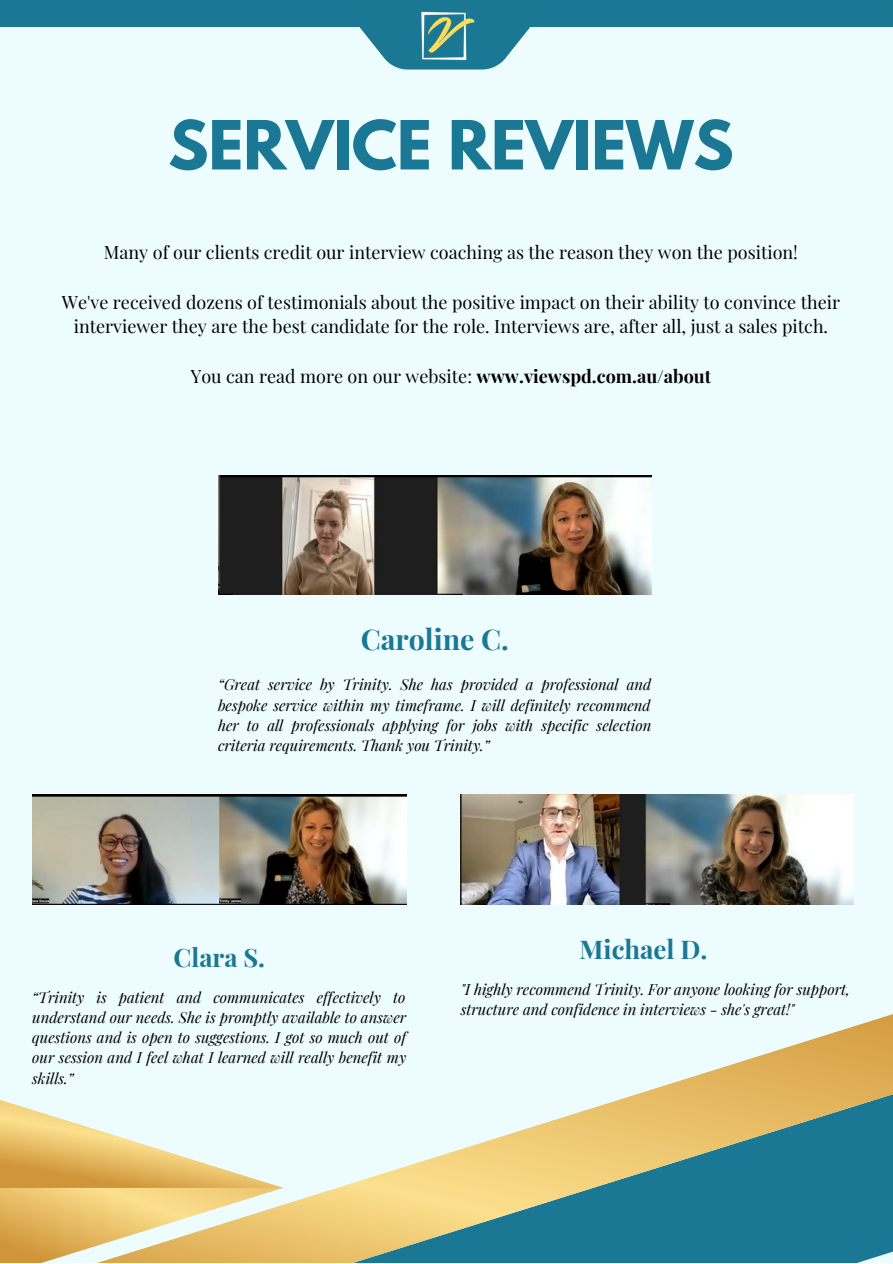
<style>
.page{position:relative;width:893px;height:1264px;background:#fff}
.page>*{position:absolute;margin:0;border:0;box-sizing:border-box;transform-origin:0 0}
.t1{font:700 60px "League Spartan";color:#1b7895}
.t2{font:700 28.5px "Playfair Display";color:#1b7895}
.t3{font:700 25.8px "Playfair Display";color:#1b7895}
.t4{font:700 25.35px "Playfair Display";color:#1b7895}
.t5{font:18px/24.8px "Playfair Display";color:#000;text-align:center}
.t6{font:italic 15px/20.2px "Playfair Display";color:#000;text-align:justify}
.s1{font-weight:700}
</style>
<div class="page">
<div style="left:0;top:0;width:892px;height:1262px;background:#edfdff"></div>
<img style="left:460px;top:794px;width:393px;height:110px">
<svg style="left:283px;top:1014px;width:609px;height:248px"></svg>
<svg style="left:0;top:1187px;width:283px;height:75px"></svg>
<svg style="left:0;top:1100px;width:280px;height:87px"></svg>
<div style="left:0;top:0;width:892px;height:27px;background:#1b7895"></div>
<svg style="left:359px;top:27px;width:172px;height:43px"></svg>
<img style="left:218px;top:475px;width:433px;height:119px">
<img style="left:32px;top:794px;width:375px;height:110px">
<img style="left:412px;top:11px;width:68px;height:59px">
<h1 class="t1" style="left:168px;top:115px;width:567px">SERVICE REVIEWS</h1>
<p class="t5" style="left:104px;top:239px;width:695px">Many of our clients credit our interview coaching as the reason they won the position!</p>
<p class="t5" style="left:62px;top:289px;width:779px">We've received dozens of testimonials about the positive impact on their ability to convince their interviewer they are the best candidate for the role. Interviews are, after all, just a sales pitch.</p>
<p class="t5" style="left:191px;top:363px;width:522px">You can read more on our website: <span class="s1">www.viewspd.com.au/about</span></p>
<h2 class="t2" style="left:360px;top:619px;width:150px">Caroline C.</h2>
<p class="t6" style="left:218px;top:674px;width:435px">“Great service by Trinity. She has provided a professional and bespoke service within my timeframe. I will definitely recommend her to all professionals applying for jobs with specific selection criteria requirements. Thank you Trinity.”</p>
<h3 class="t4" style="left:173px;top:940px;width:93px">Clara S.</h3>
<p class="t6" style="left:32px;top:986px;width:375px">“Trinity is patient and communicates effectively to understand our needs. She is promptly available to answer questions and is open to suggestions. I got so much out of our session and I feel what I learned will really benefit my skills.”</p>
<h3 class="t3" style="left:579px;top:931px;width:129px">Michael D.</h3>
<p class="t6" style="left:460px;top:978px;width:390px">"I highly recommend Trinity. For anyone looking for support, structure and confidence in interviews - she's great!"</p>
</div>
